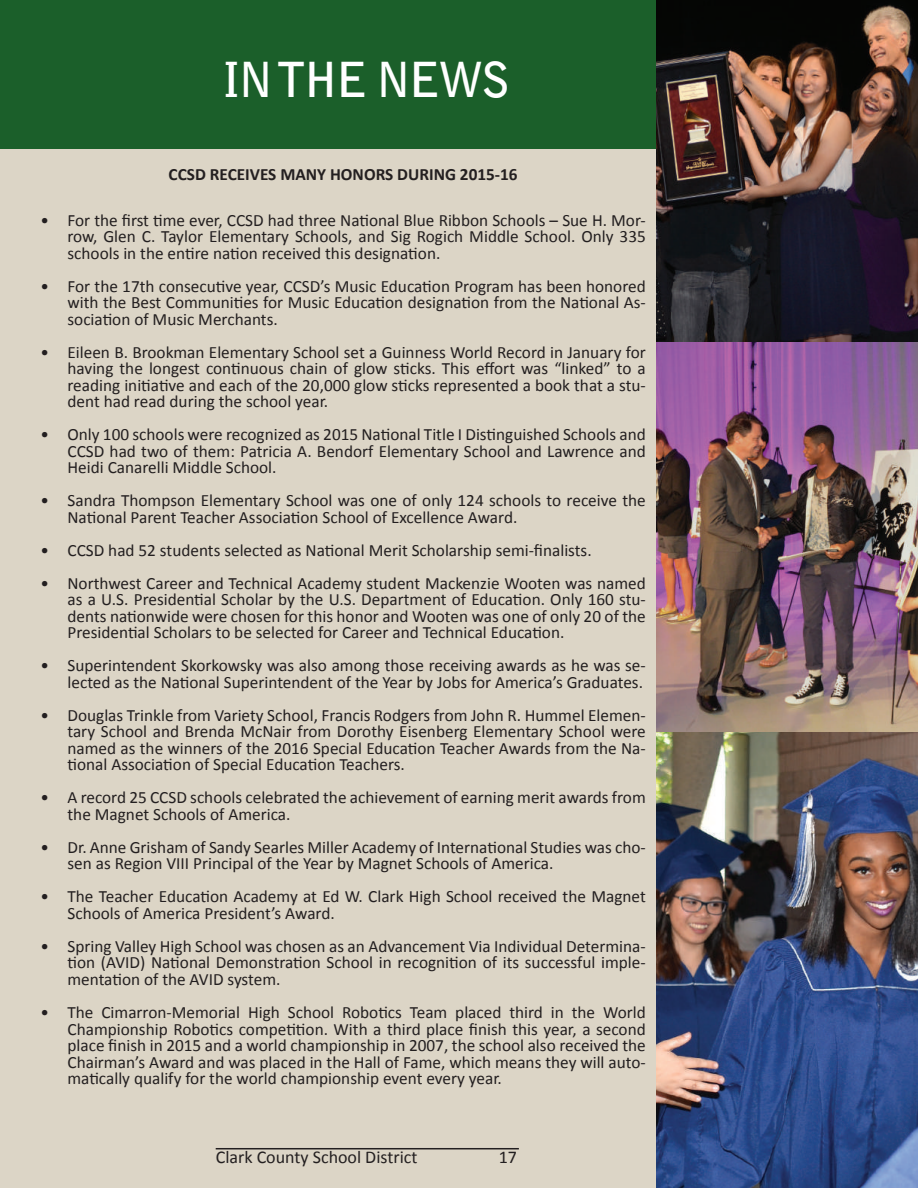
<style>
.page{position:relative;width:918px;height:1188px;background:#dcd5c6}
.page>*{position:absolute;margin:0;border:0;box-sizing:border-box;transform-origin:0 0}
.t1{font:700 48px "Bell Gothic Std";letter-spacing:-.05em;color:#fff}
.t2{font:18px "Calibri";color:#231f20}
.t3{font:17.25px/16.5px "Calibri";color:#231f20;text-align:justify}
.t4{font:700 17.25px "Calibri";color:#231f20}
</style>
<div class="page">
<hr style="left:216px;top:1148px;width:303px;height:1px;background:#231f20">
<div style="left:0;top:0;width:657px;height:149px;background:#1b5f2a"></div>
<img style="left:656px;top:346px;width:262px;height:842px">
<img style="left:656px;top:0;width:262px;height:346px">
<h1 class="t1" style="left:222px;top:51px;width:290px">IN THE NEWS</h1>
<p class="t4" style="left:169px;top:163px;width:351px">CCSD RECEIVES MANY HONORS DURING 2015-16</p>
<p class="t3" style="left:67px;top:212px;width:580px;text-indent:-27px">• For the first time ever, CCSD had three National Blue Ribbon Schools – Sue H. Mor&shy;row, Glen C. Taylor Elementary Schools, and Sig Rogich Middle School. Only 335 schools in the entire nation received this designation.</p>
<p class="t3" style="left:67px;top:278px;width:580px;text-indent:-27px">• For the 17th consecutive year, CCSD’s Music Education Program has been honored with the Best Communities for Music Education designation from the National As&shy;sociation of Music Merchants.</p>
<p class="t3" style="left:67px;top:344px;width:580px;text-indent:-27px">• Eileen B. Brookman Elementary School set a Guinness World Record in January for having the longest continuous chain of glow sticks. This effort was “linked” to a reading initiative and each of the 20,000 glow sticks represented a book that a stu&shy;dent had read during the school year.</p>
<p class="t3" style="left:67px;top:426px;width:580px;text-indent:-27px">• Only 100 schools were recognized as 2015 National Title I Distinguished Schools and CCSD had two of them: Patricia A. Bendorf Elementary School and Lawrence and Heidi Canarelli Middle School.</p>
<p class="t3" style="left:67px;top:492px;width:580px;text-indent:-27px">• Sandra Thompson Elementary School was one of only 124 schools to receive the<br>National Parent Teacher Association School of Excellence Award.</p>
<p class="t3" style="left:41px;top:542px;width:553px">• CCSD had 52 students selected as National Merit Scholarship semi-finalists.</p>
<p class="t3" style="left:67px;top:575px;width:580px;text-indent:-27px">• Northwest Career and Technical Academy student Mackenzie Wooten was named as a U.S. Presidential Scholar by the U.S. Department of Education. Only 160 stu&shy;dents nationwide were chosen for this honor and Wooten was one of only 20 of the Presidential Scholars to be selected for Career and Technical Education.</p>
<p class="t3" style="left:41px;top:658px;width:607px;text-align:right">• Superintendent Skorkowsky was also among those receiving awards as he was se&shy;lected as the National Superintendent of the Year by Jobs for America’s Graduates.</p>
<p class="t3" style="left:67px;top:707px;width:580px;text-indent:-27px">• Douglas Trinkle from Variety School, Francis Rodgers from John R. Hummel Elemen&shy;tary School and Brenda McNair from Dorothy Eisenberg Elementary School were named as the winners of the 2016 Special Education Teacher Awards from the Na&shy;tional Association of Special Education Teachers.</p>
<p class="t3" style="left:67px;top:790px;width:580px;text-indent:-27px">• A record 25 CCSD schools celebrated the achievement of earning merit awards from the Magnet Schools of America.</p>
<p class="t3" style="left:67px;top:839px;width:580px;text-indent:-27px">• Dr. Anne Grisham of Sandy Searles Miller Academy of International Studies was cho&shy;sen as Region VIII Principal of the Year by Magnet Schools of America.</p>
<p class="t3" style="left:67px;top:889px;width:580px;text-indent:-27px">• The Teacher Education Academy at Ed W. Clark High School received the Magnet<br>Schools of America President’s Award.</p>
<p class="t3" style="left:67px;top:938px;width:580px;text-indent:-27px">• Spring Valley High School was chosen as an Advancement Via Individual Determina&shy;tion (AVID) National Demonstration School in recognition of its successful imple&shy;mentation of the AVID system.</p>
<p class="t3" style="left:67px;top:1004px;width:580px;text-indent:-27px">• The Cimarron-Memorial High School Robotics Team placed third in the World Championship Robotics competition. With a third place finish this year, a second place finish in 2015 and a world championship in 2007, the school also received the Chairman’s Award and was placed in the Hall of Fame, which means they will auto&shy;matically qualify for the world championship event every year.</p>
<p class="t2" style="left:216px;top:1146px;width:203px">Clark County School District</p>
<p class="t2" style="left:499px;top:1146px;width:20px">17</p>
</div>
